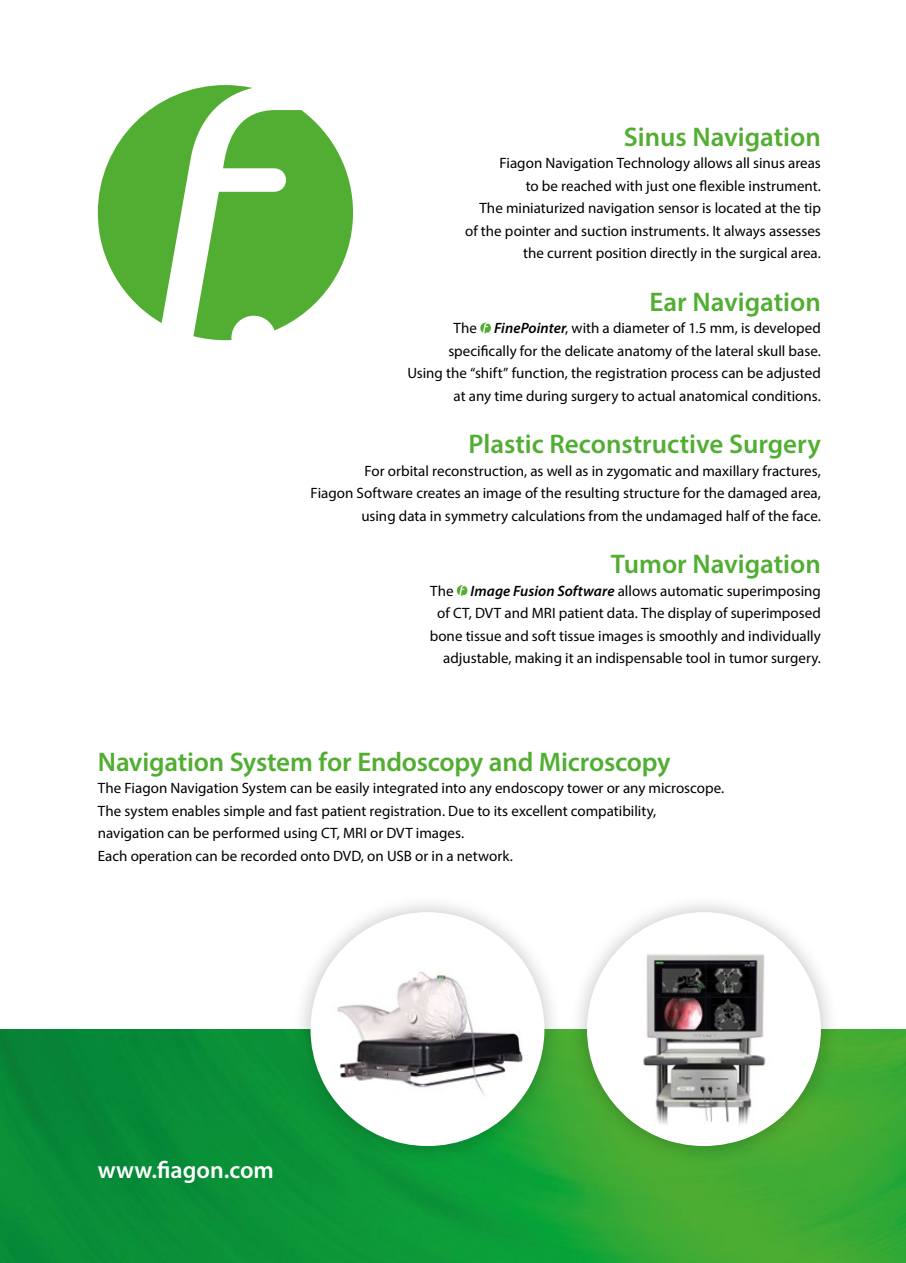
<style>
.page{position:relative;width:906px;height:1263px;background:#fff}
.page>*{position:absolute;margin:0;border:0;box-sizing:border-box;transform-origin:0 0}
.t1{font:600 27px "Myriad Pro";color:#52ae32}
.t2{font:600 24px "Myriad Pro";color:#fff}
.t3{font:15px/22.5px "Myriad Pro";color:#000;text-align:right}
.s1{font-weight:600;font-style:italic}
</style>
<div class="page">
<img style="left:0;top:1029px;width:906px;height:234px">
<svg style="left:98px;top:85px;width:255px;height:255px;fill:#52ae32"></svg>
<div style="left:567px;top:893px;width:273px;height:272px;background:#000;opacity:.25"></div>
<div style="left:587px;top:912px;width:234px;height:234px;background:#fff;border-radius:50%"></div>
<img style="left:626px;top:934px;width:159px;height:207px">
<svg style="left:480px;top:323px;width:11px;height:10px"></svg>
<svg style="left:457px;top:585px;width:10px;height:11px"></svg>
<div style="left:291px;top:893px;width:273px;height:272px;background:#000;opacity:.25"></div>
<div style="left:310px;top:912px;width:234px;height:234px;background:#fff;border-radius:50%"></div>
<img style="left:323px;top:960px;width:208px;height:138px">
<h1 class="t1" style="left:624px;top:120px;width:198px">Sinus Navigation</h1>
<p class="t3" style="left:465px;top:152px;width:357px">Fiagon Navigation Technology allows all sinus areas<br>to be reached with just one flexible instrument.<br>The miniaturized navigation sensor is located at the tip of the pointer and suction instruments. It always assesses the current position directly in the surgical area.</p>
<h1 class="t1" style="left:649px;top:285px;width:173px">Ear Navigation</h1>
<p class="t3" style="left:407px;top:317px;width:415px">The <span class="s1">FinePointer</span>, with a diameter of 1.5 mm, is developed specifically for the delicate anatomy of the lateral skull base.<br>Using the “shift” function, the registration process can be adjusted at any time during surgery to actual anatomical conditions.</p>
<h1 class="t1" style="left:468px;top:427px;width:354px">Plastic Reconstructive Surgery</h1>
<p class="t3" style="left:310px;top:459px;width:512px">For orbital reconstruction, as well as in zygomatic and maxillary fractures,<br>Fiagon Software creates an image of the resulting structure for the damaged area, using data in symmetry calculations from the undamaged half of the face.</p>
<h1 class="t1" style="left:611px;top:547px;width:211px">Tumor Navigation</h1>
<p class="t3" style="left:430px;top:579px;width:393px">The <span class="s1">Image Fusion Software</span> allows automatic superimposing of CT, DVT and MRI patient data. The display of superimposed bone tissue and soft tissue images is smoothly and individually adjustable, making it an indispensable tool in tumor surgery.</p>
<h1 class="t1" style="left:98px;top:745px;width:574px">Navigation System for Endoscopy and Microscopy</h1>
<p class="t3" style="left:98px;top:777px;width:628px;text-align:left">The Fiagon Navigation System can be easily integrated into any endoscopy tower or any microscope.<br>The system enables simple and fast patient registration. Due to its excellent compatibility, navigation can be performed using CT, MRI or DVT images.<br>Each operation can be recorded onto DVD, on USB or in a network.</p>
<h2 class="t2" style="left:98px;top:1154px;width:178px">www.fiagon.com</h2>
</div>
